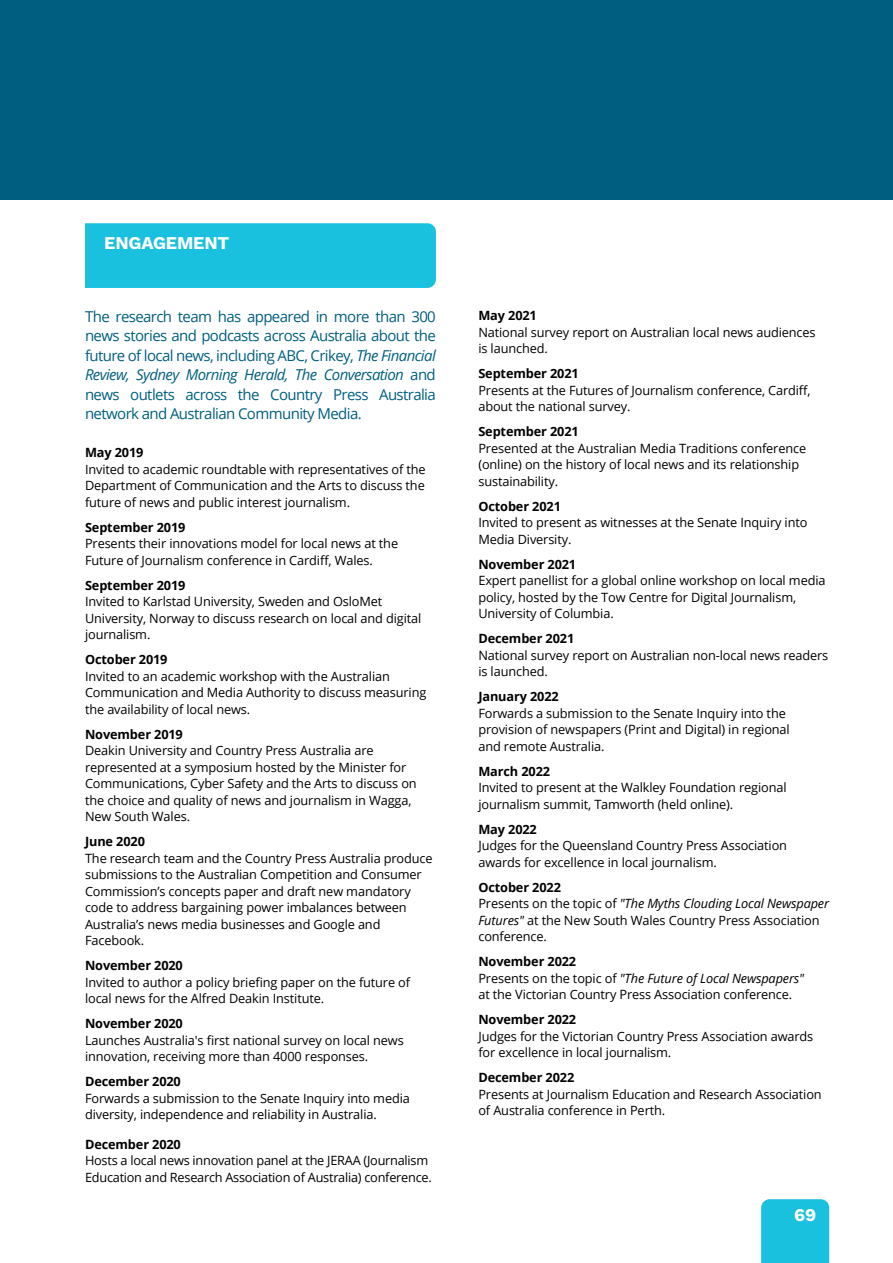
<style>
.page{position:relative;width:893px;height:1263px;background:#fff}
.page>*{position:absolute;margin:0;border:0;box-sizing:border-box;transform-origin:0 0}
.t1{font:700 18px "Work Sans";letter-spacing:-.01em;color:#fff}
.t2{font:15px/19.5px "Open Sans";letter-spacing:-.04em;color:#005f81;text-align:justify}
.t3{font:12.75px/16.5px "Open Sans";letter-spacing:-.01em;color:#000}
.t4{font:700 12.75px "Open Sans";letter-spacing:-.01em;color:#000}
.s1{font-style:italic}
.s2{font-weight:700}
</style>
<div class="page">
<div style="left:761px;top:1199px;width:68px;height:64px;background:#1ac1de"></div>
<div style="left:0;top:0;width:893px;height:200px;background:#005f81"></div>
<div style="left:85px;top:223px;width:351px;height:65px;background:#1ac1de"></div>
<h1 class="t1" style="left:104px;top:233px;width:127px">ENGAGEMENT</h1>
<p class="t2" style="left:85px;top:306px;width:352px">The research team has appeared in more than 300 news stories and podcasts across Australia about the future of local news, including ABC, Crikey, <span class="s1">The Financial Review, Sydney Morning Herald, The Conversation</span> and news outlets across the Country Press Australia network and Australian Community Media.</p>
<p class="t4" style="left:85px;top:444px;width:60px">May 2019</p>
<p class="t3" style="left:85px;top:460px;width:342px;text-align:justify">Invited to academic roundtable with representatives of the Department of Communication and the Arts to discuss the future of news and public interest journalism.</p>
<p class="t4" style="left:85px;top:518px;width:102px">September 2019</p>
<p class="t3" style="left:85px;top:535px;width:315px">Presents their innovations model for local news at the<br>Future of Journalism conference in Cardiff, Wales.</p>
<p class="t4" style="left:85px;top:576px;width:102px">September 2019</p>
<p class="t3" style="left:85px;top:593px;width:338px">Invited to Karlstad University, Sweden and OsloMet<br>University, Norway to discuss research on local and digital journalism.</p>
<p class="t4" style="left:85px;top:650px;width:84px">October 2019</p>
<p class="t3" style="left:85px;top:667px;width:343px">Invited to an academic workshop with the Australian<br>Communication and Media Authority to discuss measuring the availability of local news.</p>
<p class="t4" style="left:85px;top:725px;width:99px">November 2019</p>
<p class="t3" style="left:85px;top:742px;width:333px">Deakin University and Country Press Australia are represented at a symposium hosted by the Minister for Communications, Cyber Safety and the Arts to discuss on the choice and quality of news and journalism in Wagga, New South Wales.</p>
<p class="t4" style="left:85px;top:832px;width:61px">June 2020</p>
<p class="t3" style="left:85px;top:849px;width:349px">The research team and the Country Press Australia produce submissions to the Australian Competition and Consumer Commission’s concepts paper and draft new mandatory code to address bargaining power imbalances between Australia’s news media businesses and Google and Facebook.</p>
<p class="t4" style="left:85px;top:956px;width:99px">November 2020</p>
<p class="t3" style="left:85px;top:973px;width:327px">Invited to author a policy briefing paper on the future of local news for the Alfred Deakin Institute.</p>
<p class="t4" style="left:85px;top:1014px;width:99px">November 2020</p>
<p class="t3" style="left:85px;top:1031px;width:320px">Launches Australia's first national survey on local news innovation, receiving more than 4000 responses.</p>
<p class="t4" style="left:85px;top:1072px;width:97px">December 2020</p>
<p class="t3" style="left:85px;top:1089px;width:326px">Forwards a submission to the Senate Inquiry into media diversity, independence and reliability in Australia.</p>
<p class="t4" style="left:85px;top:1135px;width:97px">December 2020</p>
<p class="t3" style="left:85px;top:1152px;width:348px">Hosts a local news innovation panel at the JERAA (Journalism<br>Education and Research Association of Australia) conference.</p>
<p class="t4" style="left:478px;top:306px;width:60px">May 2021</p>
<p class="t3" style="left:478px;top:323px;width:339px">National survey report on Australian local news audiences is launched.</p>
<p class="t4" style="left:478px;top:364px;width:102px">September 2021</p>
<p class="t3" style="left:478px;top:381px;width:334px">Presents at the Futures of Journalism conference, Cardiff, about the national survey.</p>
<p class="t4" style="left:478px;top:422px;width:102px">September 2021</p>
<p class="t3" style="left:478px;top:439px;width:329px">Presented at the Australian Media Traditions conference (online) on the history of local news and its relationship sustainability.</p>
<p class="t4" style="left:478px;top:497px;width:84px">October 2021</p>
<p class="t3" style="left:478px;top:514px;width:331px">Invited to present as witnesses at the Senate Inquiry into<br>Media Diversity.</p>
<p class="t4" style="left:478px;top:555px;width:99px">November 2021</p>
<p class="t3" style="left:478px;top:572px;width:349px">Expert panellist for a global online workshop on local media policy, hosted by the Tow Centre for Digital Journalism,<br>University of Columbia.</p>
<p class="t4" style="left:478px;top:629px;width:97px">December 2021</p>
<p class="t3" style="left:478px;top:646px;width:351px">National survey report on Australian non-local news readers is launched.</p>
<p class="t4" style="left:478px;top:687px;width:82px">January 2022</p>
<p class="t3" style="left:478px;top:704px;width:313px">Forwards a submission to the Senate Inquiry into the provision of newspapers (Print and Digital) in regional and remote Australia.</p>
<p class="t4" style="left:478px;top:762px;width:73px">March 2022</p>
<p class="t3" style="left:478px;top:779px;width:310px">Invited to present at the Walkley Foundation regional journalism summit, Tamworth (held online).</p>
<p class="t4" style="left:478px;top:820px;width:60px">May 2022</p>
<p class="t3" style="left:478px;top:837px;width:310px">Judges for the Queensland Country Press Association awards for excellence in local journalism.</p>
<p class="t3" style="left:478px;top:878px;width:352px"><span class="s2">October 2022<br></span>Presents on the topic of <span class="s1">"The Myths Clouding Local Newspaper Futures"</span> at the New South Wales Country Press Association conference.</p>
<p class="t3" style="left:478px;top:953px;width:327px"><span class="s2">November 2022<br></span>Presents on the topic of <span class="s1">"The Future of Local Newspapers" </span>at the Victorian Country Press Association conference.</p>
<p class="t4" style="left:478px;top:1010px;width:99px">November 2022</p>
<p class="t3" style="left:478px;top:1027px;width:336px">Judges for the Victorian Country Press Association awards for excellence in local journalism.</p>
<p class="t4" style="left:478px;top:1068px;width:97px">December 2022</p>
<p class="t3" style="left:478px;top:1085px;width:345px">Presents at Journalism Education and Research Association of Australia conference in Perth.</p>
<h1 class="t1" style="left:794px;top:1204px;width:24px">69</h1>
</div>
